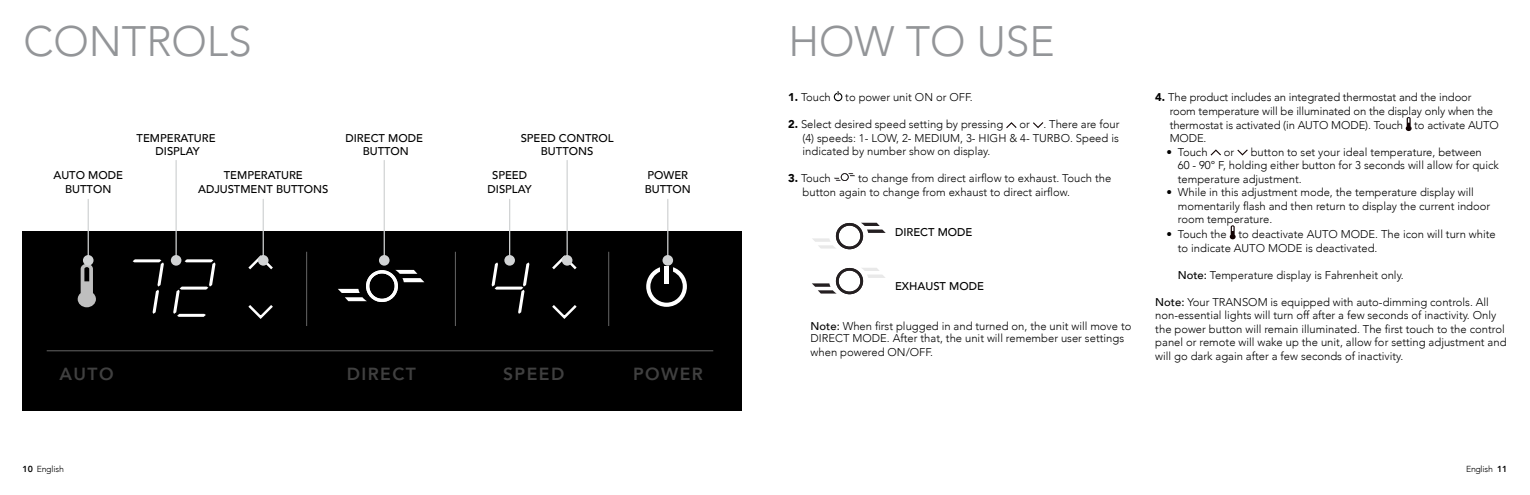
<style>
.page{position:relative;width:1530px;height:495px;background:#fff}
.page>*{position:absolute;margin:0;border:0;box-sizing:border-box;transform-origin:0 0}
.t1{font:300 42.5px "Avenir";color:#939598}
.t2{font:800 17.5px "Avenir";letter-spacing:.085em;color:#404040}
.t3{font:300 11.25px/13.5px "Avenir";color:#000}
.t4{font:500 11.25px/13.5px "Avenir";color:#000;text-align:center}
.t5{font:300 8.75px "Avenir";letter-spacing:-.02em;color:#000}
.s1{font-weight:900}
.s2{font-weight:500}
.s3{font-weight:800}
</style>
<div class="page">
<div style="left:834px;top:93px;width:8px;height:8px;border:1px solid #000;border-radius:50%"></div>
<svg style="left:1006px;top:122px;width:11px;height:6px"></svg>
<svg style="left:1033px;top:122px;width:10px;height:6px"></svg>
<svg style="left:834px;top:173px;width:21px;height:8px"></svg>
<svg style="left:1406px;top:117px;width:6px;height:14px"></svg>
<svg style="left:1211px;top:149px;width:10px;height:7px"></svg>
<svg style="left:1237px;top:149px;width:11px;height:7px"></svg>
<svg style="left:1230px;top:225px;width:6px;height:14px"></svg>
<svg style="left:812px;top:223px;width:74px;height:26px"></svg>
<div style="left:22px;top:231px;width:720px;height:180px;background:#000"></div>
<svg style="left:338px;top:270px;width:86px;height:32px"></svg>
<svg style="left:646px;top:267px;width:41px;height:40px"></svg>
<div style="left:664px;top:266px;width:5px;height:18px;background:#fff"></div>
<svg style="left:173px;top:259px;width:42px;height:58px"></svg>
<svg style="left:133px;top:259px;width:31px;height:55px"></svg>
<svg style="left:492px;top:262px;width:37px;height:52px"></svg>
<svg style="left:248px;top:254px;width:25px;height:16px"></svg>
<svg style="left:248px;top:305px;width:25px;height:14px"></svg>
<svg style="left:552px;top:254px;width:25px;height:16px"></svg>
<svg style="left:552px;top:305px;width:25px;height:14px"></svg>
<svg style="left:78px;top:264px;width:18px;height:43px"></svg>
<hr style="left:47px;top:350px;width:666px;height:1px;background:#666">
<hr style="left:306px;top:252px;width:1px;height:74px;background:#666">
<hr style="left:455px;top:252px;width:1px;height:74px;background:#666">
<hr style="left:608px;top:252px;width:1px;height:74px;background:#666">
<div style="left:663px;top:255px;width:10px;height:11px;background:#d1d3d4;border-radius:50%"></div>
<hr style="left:667px;top:199px;width:1px;height:61px;background:#d1d3d4">
<div style="left:562px;top:255px;width:10px;height:11px;background:#d1d3d4;border-radius:50%"></div>
<hr style="left:567px;top:160px;width:1px;height:100px;background:#d1d3d4">
<div style="left:504px;top:255px;width:11px;height:11px;background:#d1d3d4;border-radius:50%"></div>
<hr style="left:509px;top:199px;width:1px;height:61px;background:#d1d3d4">
<div style="left:379px;top:255px;width:11px;height:11px;background:#d1d3d4;border-radius:50%"></div>
<hr style="left:384px;top:160px;width:1px;height:100px;background:#d1d3d4">
<div style="left:171px;top:255px;width:10px;height:11px;background:#d1d3d4;border-radius:50%"></div>
<hr style="left:176px;top:160px;width:1px;height:100px;background:#d1d3d4">
<div style="left:258px;top:255px;width:11px;height:11px;background:#d1d3d4;border-radius:50%"></div>
<hr style="left:263px;top:199px;width:1px;height:61px;background:#d1d3d4">
<div style="left:83px;top:255px;width:11px;height:11px;background:#d1d3d4;border-radius:50%"></div>
<hr style="left:88px;top:199px;width:1px;height:61px;background:#d1d3d4">
<svg style="left:812px;top:268px;width:73px;height:26px"></svg>
<h1 class="t1" style="left:24px;top:16px;width:230px">CONTROLS</h1>
<h1 class="t1" style="left:789px;top:16px;width:268px">HOW TO USE</h1>
<p class="t4" style="left:53px;top:168px;width:71px">AUTO MODE<br>BUTTON</p>
<p class="t4" style="left:137px;top:130px;width:80px">TEMPERATURE<br>DISPLAY</p>
<p class="t4" style="left:198px;top:168px;width:132px">TEMPERATURE<br>ADJUSTMENT BUTTONS</p>
<p class="t4" style="left:346px;top:130px;width:79px">DIRECT MODE<br>BUTTON</p>
<p class="t4" style="left:521px;top:130px;width:94px">SPEED CONTROL<br>BUTTONS</p>
<p class="t4" style="left:488px;top:168px;width:46px">SPEED<br>DISPLAY</p>
<p class="t4" style="left:645px;top:168px;width:48px;text-align:left">POWER<br>BUTTON</p>
<h2 class="t2" style="left:59px;top:361px;width:56px">AUTO</h2>
<h2 class="t2" style="left:347px;top:361px;width:71px">DIRECT</h2>
<h2 class="t2" style="left:503px;top:361px;width:63px">SPEED</h2>
<h2 class="t2" style="left:633px;top:361px;width:71px">POWER</h2>
<p class="t3" style="left:788px;top:91px;width:44px"><span class="s1">1.</span> Touch</p>
<p class="t3" style="left:845px;top:91px;width:129px">to power unit ON or OFF.</p>
<p class="t3" style="left:788px;top:118px;width:217px"><span class="s1">2.</span> Select desired speed setting by pressing</p>
<p class="t3" style="left:803px;top:118px;width:318px;text-align:justify;text-indent:217px">or . There are four (4) speeds: 1- LOW, 2- MEDIUM, 3- HIGH &amp; 4- TURBO. Speed is indicated by number show on display.</p>
<p class="t3" style="left:788px;top:172px;width:44px"><span class="s1">3.</span> Touch</p>
<p class="t3" style="left:803px;top:172px;width:310px;text-indent:56px">to change from direct airflow to exhaust. Touch the button again to change from exhaust to direct airflow.</p>
<p class="t4" style="left:895px;top:225px;width:79px">DIRECT MODE</p>
<p class="t4" style="left:895px;top:279px;width:90px">EXHAUST MODE</p>
<p class="t3" style="left:811px;top:319px;width:322px;line-height:13px"><span class="s2">Note:</span> When first plugged in and turned on, the unit will move to<br>DIRECT MODE. After that, the unit will remember user settings when powered ON/OFF.</p>
<p class="t3" style="left:1170px;top:91px;width:331px;text-indent:-14px"><span class="s1">4.</span> The product includes an integrated thermostat and the indoor room temperature will be illuminated on the display only when the thermostat is activated (in AUTO MODE). Touch to activate AUTO MODE.</p>
<p class="t3" style="left:1167px;top:145px;width:43px">• Touch</p>
<p class="t3" style="left:1224px;top:145px;width:12px">or</p>
<p class="t3" style="left:1178px;top:145px;width:323px;text-indent:73px">button to set your ideal temperature, between<br>60 - 90° F, holding either button for 3 seconds will allow for quick temperature adjustment.</p>
<p class="t3" style="left:1178px;top:185px;width:314px;text-indent:-11px">• While in this adjustment mode, the temperature display will momentarily flash and then return to display the current indoor room temperature.</p>
<p class="t3" style="left:1178px;top:228px;width:319px;text-indent:-11px">• Touch the to deactivate AUTO MODE. The icon will turn white to indicate AUTO MODE is deactivated.</p>
<p class="t3" style="left:1178px;top:268px;width:227px"><span class="s2">Note:</span> Temperature display is Fahrenheit only.</p>
<p class="t3" style="left:1155px;top:295px;width:353px"><span class="s2">Note:</span> Your TRANSOM is equipped with auto-dimming controls. All non-essential lights will turn off after a few seconds of inactivity. Only the power button will remain illuminated. The first touch to the control panel or remote will wake up the unit, allow for setting adjustment and will go dark again after a few seconds of inactivity.</p>
<p class="t5" style="left:22px;top:464px;width:43px"><span class="s3">10</span> English</p>
<p class="t5" style="left:1466px;top:464px;width:43px">English <span class="s3">11</span></p>
</div>
